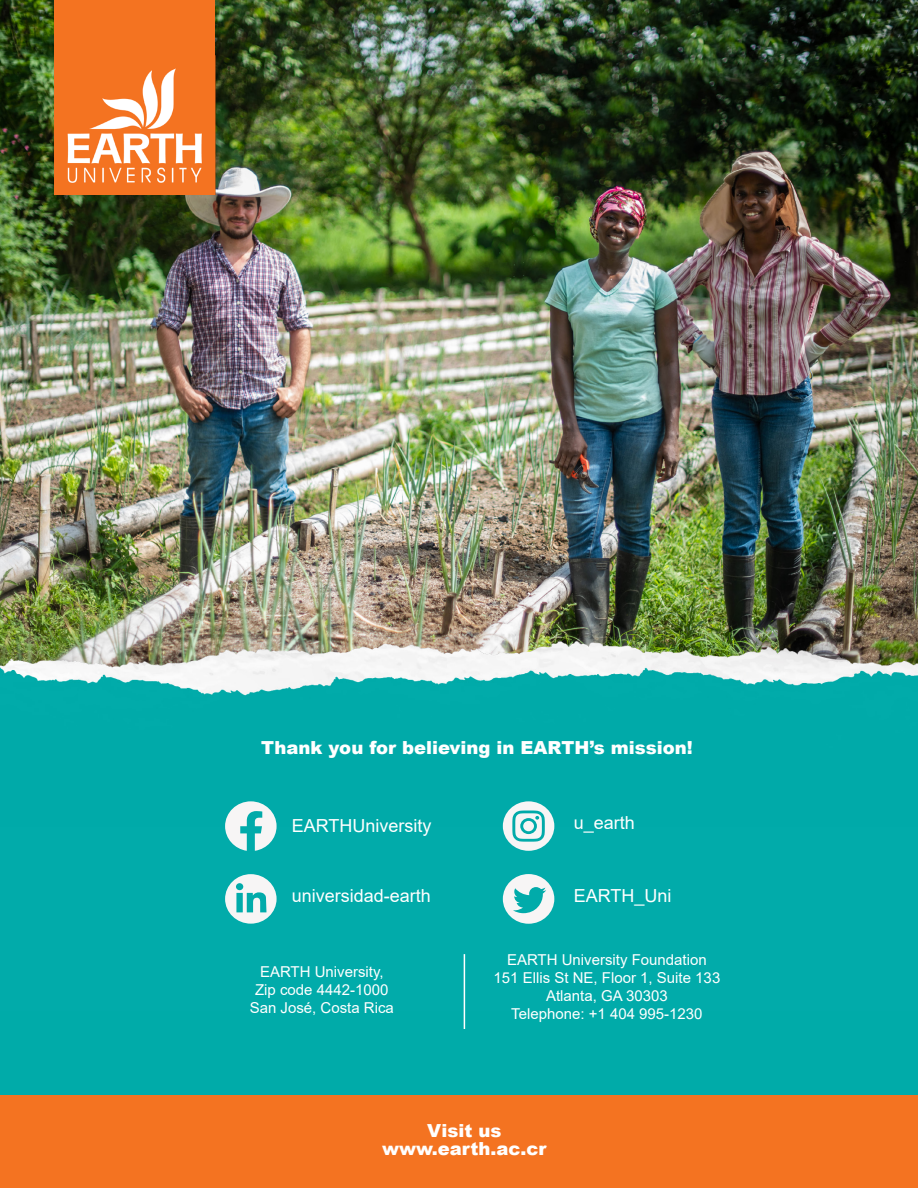
<style>
.page{position:relative;width:918px;height:1188px;background:#fff}
.page>*{position:absolute;margin:0;border:0;box-sizing:border-box;transform-origin:0 0}
.t1{font:900 18px "Arial";color:#fff}
.t2{font:18px "Arial";color:#fff}
.t3{font:15px "Arial";color:#fff}
</style>
<div class="page">
<div style="left:0;top:886px;width:918px;height:302px;background:#00aba9"></div>
<img style="left:0;top:0;width:918px;height:596px">
<img style="left:0;top:596px;width:918px;height:415px">
<img style="left:54px;top:54px;width:191px;height:141px">
<div style="left:54px;top:0;width:161px;height:63px;background:#f47321"></div>
<div style="left:0;top:1095px;width:918px;height:93px;background:#f47321"></div>
<svg style="left:225px;top:801px;width:52px;height:50px"></svg>
<svg style="left:225px;top:874px;width:52px;height:50px"></svg>
<svg style="left:503px;top:801px;width:51px;height:50px"></svg>
<svg style="left:503px;top:874px;width:51px;height:50px"></svg>
<hr style="left:464px;top:954px;width:1px;height:75px;background:#fff">
<p class="t1" style="left:261px;top:734px;width:433px">Thank you for believing in EARTH’s mission!</p>
<p class="t2" style="left:292px;top:813px;width:141px">EARTHUniversity</p>
<p class="t2" style="left:292px;top:883px;width:141px">universidad-earth</p>
<p class="t3" style="left:260px;top:961px;width:125px">EARTH University,</p>
<p class="t3" style="left:255px;top:979px;width:135px">Zip code 4442-1000</p>
<p class="t3" style="left:250px;top:997px;width:146px">San José, Costa Rica</p>
<p class="t2" style="left:574px;top:810px;width:63px">u_earth</p>
<p class="t2" style="left:574px;top:883px;width:99px">EARTH_Uni</p>
<p class="t3" style="left:507px;top:949px;width:201px">EARTH University Foundation</p>
<p class="t3" style="left:494px;top:967px;width:228px">151 Ellis St NE, Floor 1, Suite 133</p>
<p class="t3" style="left:546px;top:985px;width:123px">Atlanta, GA 30303</p>
<p class="t3" style="left:511px;top:1003px;width:193px">Telephone: +1 404 995-1230</p>
<p class="t1" style="left:427px;top:1117px;width:76px">Visit us</p>
<p class="t1" style="left:382px;top:1135px;width:166px">www.earth.ac.cr</p>
</div>
